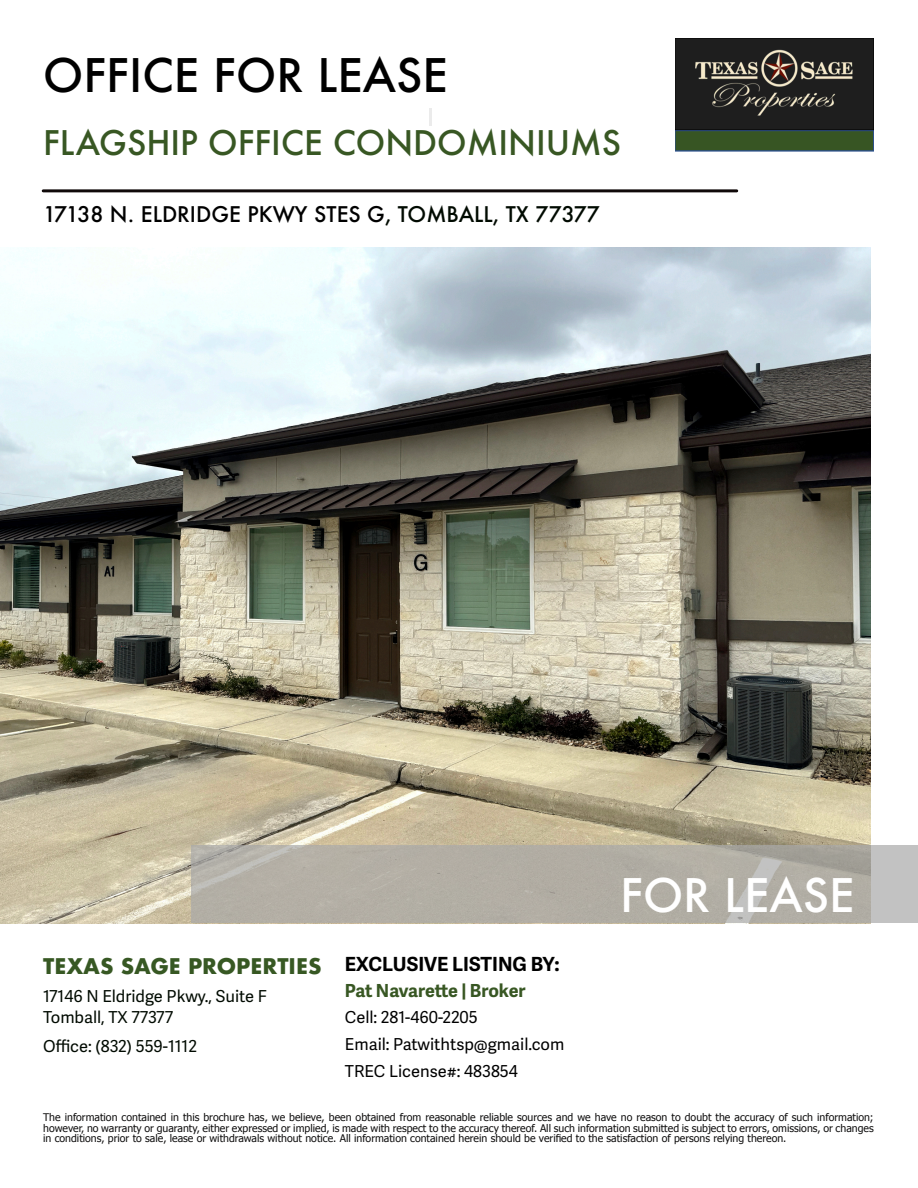
<style>
.page{position:relative;width:918px;height:1188px;background:#fff}
.page>*{position:absolute;margin:0;border:0;box-sizing:border-box;transform-origin:0 0}
.t1{font:500 45px "Futura";color:#000}
.t2{font:500 45px "Futura";color:#fff}
.t3{font:500 33px "Futura";color:#385723}
.t4{font:500 21px "Futura";color:#000}
.t5{font:700 21px "Futura";color:#375823}
.t6{font:700 19.5px "Adelle Sans Devanagari";color:#000}
.t7{font:700 18px "Adelle Sans Devanagari";letter-spacing:-.005em;color:#385723}
.t8{font:16.5px/26.5px "Adelle Sans Devanagari";color:#000}
.t9{font:16.5px/21px "Adelle Sans Devanagari";color:#000a00}
.t10{font:10.5px/10.5px "Tahoma";color:#100f0f;text-align:justify}
.s1{color:#000a00}
</style>
<div class="page">
<img style="left:675px;top:39px;width:199px;height:112px">
<hr style="left:429px;top:108px;width:3px;height:18px;background:#ebebeb">
<hr style="left:43px;top:189px;width:694px;height:3px;background:#100909">
<img style="left:0;top:247px;width:871px;height:676px">
<div style="left:191px;top:846px;width:727px;height:77px;background:#a9a9a9;opacity:.7"></div>
<h1 class="t1" style="left:43px;top:55px;width:406px">OFFICE FOR LEASE</h1>
<h2 class="t3" style="left:43px;top:128px;width:579px">FLAGSHIP OFFICE CONDOMINIUMS</h2>
<h3 class="t4" style="left:43px;top:205px;width:558px">17138 N. ELDRIDGE PKWY STES G<span class="s1">, TOMBALL, TX 77377</span></h3>
<h3 class="t5" style="left:43px;top:956px;width:280px">TEXAS SAGE PROPERTIES</h3>
<h3 class="t9" style="left:43px;top:986px;width:225px">17146 N Eldridge Pkwy., Suite F<br>Tomball, TX 77377</h3>
<h3 class="t9" style="left:43px;top:1036px;width:155px">Office: (832) 559-1112</h3>
<h3 class="t6" style="left:345px;top:953px;width:216px">EXCLUSIVE LISTING BY:</h3>
<h3 class="t7" style="left:345px;top:981px;width:182px">Pat Navarette | Broker</h3>
<h3 class="t8" style="left:345px;top:1004px;width:221px">Cell: 281-460-2205<br>Email: Patwithtsp@gmail.com<br>TREC License#: 483854</h3>
<h1 class="t2" style="left:620px;top:874px;width:236px">FOR LEASE</h1>
<p class="t10" style="left:43px;top:1113px;width:832px">The information contained in this brochure has, we believe, been obtained from reasonable reliable sources and we have no reason to doubt the accuracy of such information; however, no warranty or guaranty, either expressed or implied, is made with respect to the accuracy thereof. All such information submitted is subject to errors, omissions, or changes in conditions, prior to sale, lease or withdrawals without notice. All information contained herein should be verified to the satisfaction of persons relying thereon.</p>
</div>
